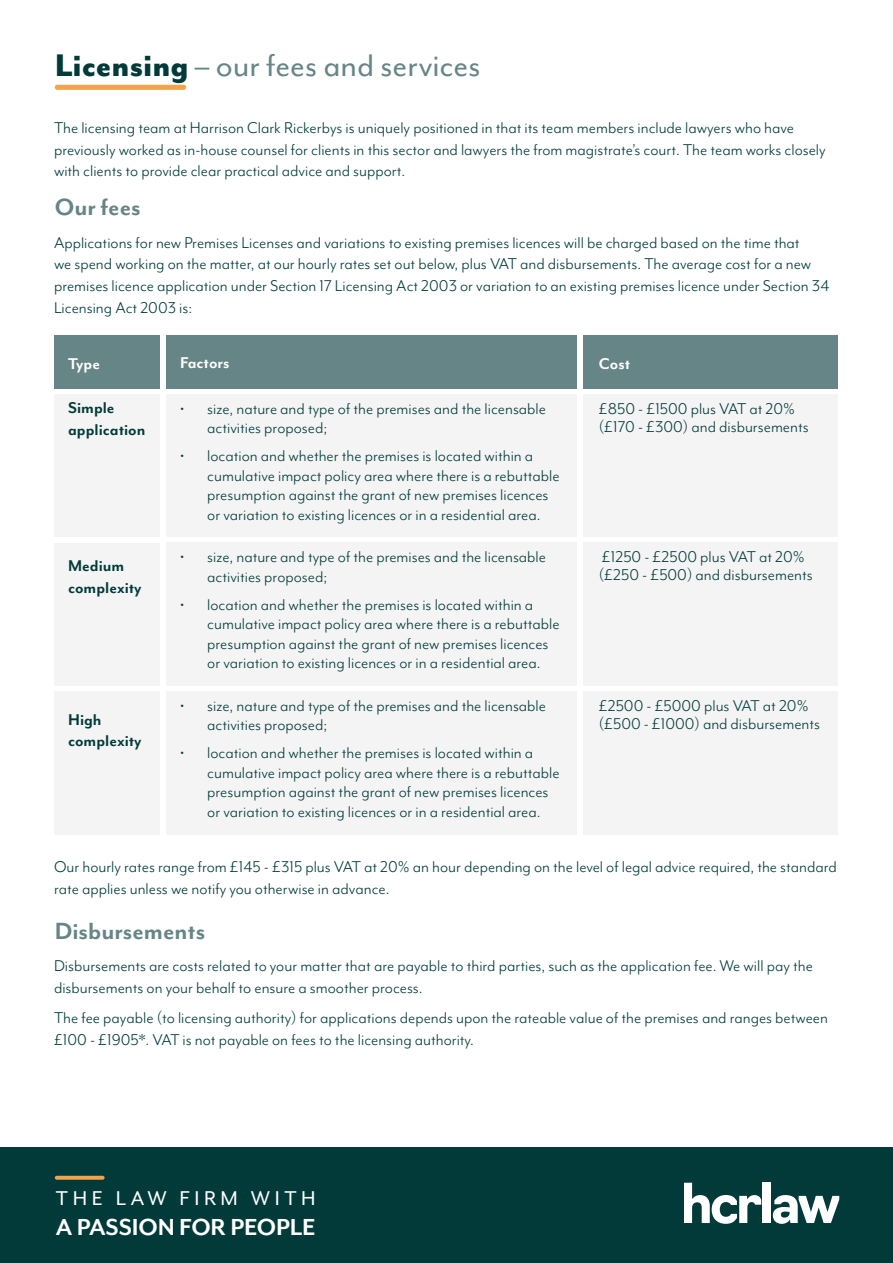
<style>
.page{position:relative;width:893px;height:1263px;background:#fff}
.page>*{position:absolute;margin:0;border:0;box-sizing:border-box;transform-origin:0 0}
.t1{font:36px "Mr Eaves Mod OT";color:#668587}
.t2{font:700 27px "Mr Eaves Mod OT";color:#668587}
.t3{font:700 26.7px "Mr Eaves Mod OT";letter-spacing:-.005em;color:#fff}
.t4{font:23.1px "Mr Eaves Mod OT";letter-spacing:.2em;color:#fff}
.t5{font:18px/19.5px "Mr Eaves Mod OT";color:#023a3a}
.t6{font:700 18px/21.6px "Mr Eaves Mod OT";color:#023a3a}
.t7{font:700 18px "Mr Eaves Mod OT";color:#fff}
.s1{font-weight:800;color:#023a3a}
</style>
<div class="page">
<div style="left:1px;top:1147px;width:892px;height:116px;background:#023a3a"></div>
<svg style="left:57px;top:1176px;width:46px;height:4px"></svg>
<svg style="left:684px;top:1183px;width:77px;height:41px"></svg>
<div style="left:763px;top:1183px;width:8px;height:40px;background:#fff"></div>
<svg style="left:773px;top:1195px;width:66px;height:29px"></svg>
<div style="left:54px;top:335px;width:106px;height:54px;background:#668587"></div>
<div style="left:54px;top:394px;width:106px;height:143px;background:#f4f4f4"></div>
<div style="left:54px;top:543px;width:106px;height:143px;background:#f4f4f4"></div>
<div style="left:54px;top:691px;width:106px;height:143px;background:#f4f4f4"></div>
<div style="left:166px;top:335px;width:411px;height:54px;background:#668587"></div>
<div style="left:166px;top:394px;width:411px;height:143px;background:#f4f4f4"></div>
<div style="left:166px;top:542px;width:411px;height:144px;background:#f4f4f4"></div>
<div style="left:166px;top:691px;width:411px;height:143px;background:#f4f4f4"></div>
<div style="left:583px;top:335px;width:255px;height:54px;background:#668587"></div>
<div style="left:583px;top:394px;width:255px;height:143px;background:#f4f4f4"></div>
<div style="left:583px;top:542px;width:255px;height:144px;background:#f4f4f4"></div>
<div style="left:583px;top:691px;width:255px;height:143px;background:#f4f4f4"></div>
<div style="left:55px;top:85px;width:131px;height:5px;background:#f3a34c;border-radius:3px"></div>
<h1 class="t1" style="left:55px;top:45px;width:427px"><span class="s1">Licensing</span> – our fees and services</h1>
<p class="t5" style="left:54px;top:117px;width:773px;line-height:21.6px">The licensing team at Harrison Clark Rickerbys is uniquely positioned in that its team members include lawyers who have previously worked as in-house counsel for clients in this sector and lawyers the from magistrate’s court. The team works closely with clients to provide clear practical advice and support.</p>
<h2 class="t2" style="left:55px;top:192px;width:88px">Our fees</h2>
<p class="t5" style="left:54px;top:231px;width:777px;line-height:21.6px">Applications for new Premises Licenses and variations to existing premises licences will be charged based on the time that<br>we spend working on the matter, at our hourly rates set out below, plus VAT and disbursements. The average cost for a new premises licence application under Section 17 Licensing Act 2003 or variation to an existing premises licence under Section 34<br>Licensing Act 2003 is:</p>
<p class="t7" style="left:68px;top:354px;width:33px">Type</p>
<p class="t6" style="left:68px;top:397px;width:79px">Simple application</p>
<p class="t6" style="left:68px;top:555px;width:75px">Medium complexity</p>
<p class="t6" style="left:68px;top:708px;width:75px">High complexity</p>
<p class="t7" style="left:180px;top:352px;width:51px">Factors</p>
<p class="t7" style="left:599px;top:354px;width:33px">Cost</p>
<p class="t5" style="left:207px;top:399px;width:340px;text-indent:-27px">• size, nature and type of the premises and the licensable activities proposed;</p>
<p class="t5" style="left:207px;top:446px;width:354px;text-indent:-27px">• location and whether the premises is located within a cumulative impact policy area where there is a rebuttable presumption against the grant of new premises licences or variation to existing licences or in a residential area.</p>
<p class="t5" style="left:207px;top:547px;width:340px;text-indent:-27px">• size, nature and type of the premises and the licensable activities proposed;</p>
<p class="t5" style="left:207px;top:594px;width:354px;text-indent:-27px">• location and whether the premises is located within a cumulative impact policy area where there is a rebuttable presumption against the grant of new premises licences or variation to existing licences or in a residential area.</p>
<p class="t5" style="left:207px;top:696px;width:340px;text-indent:-27px">• size, nature and type of the premises and the licensable activities proposed;</p>
<p class="t5" style="left:207px;top:743px;width:354px;text-indent:-27px">• location and whether the premises is located within a cumulative impact policy area where there is a rebuttable presumption against the grant of new premises licences or variation to existing licences or in a residential area.</p>
<p class="t5" style="left:599px;top:399px;width:211px;line-height:18px">£850 - £1500 plus VAT at 20% (£170 - £300) and disbursements</p>
<p class="t5" style="left:599px;top:547px;width:215px;line-height:18px">£1250 - £2500 plus VAT at 20% (£250 - £500) and disbursements</p>
<p class="t5" style="left:599px;top:696px;width:223px;line-height:18px">£2500 - £5000 plus VAT at 20% (£500 - £1000) and disbursements</p>
<p class="t5" style="left:54px;top:856px;width:784px;line-height:21.6px">Our hourly rates range from £145 - £315 plus VAT at 20% an hour depending on the level of legal advice required, the standard rate applies unless we notify you otherwise in advance.</p>
<h2 class="t2" style="left:55px;top:916px;width:152px">Disbursements</h2>
<p class="t5" style="left:54px;top:955px;width:760px;line-height:21.6px">Disbursements are costs related to your matter that are payable to third parties, such as the application fee. We will pay the disbursements on your behalf to ensure a smoother process.</p>
<p class="t5" style="left:54px;top:1007px;width:775px;line-height:21.6px">The fee payable (to licensing authority) for applications depends upon the rateable value of the premises and ranges between £100 - £1905*. VAT is not payable on fees to the licensing authority.</p>
<p class="t4" style="left:56px;top:1185px;width:261px">THE LAW FIRM WITH</p>
<h3 class="t3" style="left:56px;top:1211px;width:261px">A PASSION FOR PEOPLE</h3>
</div>
